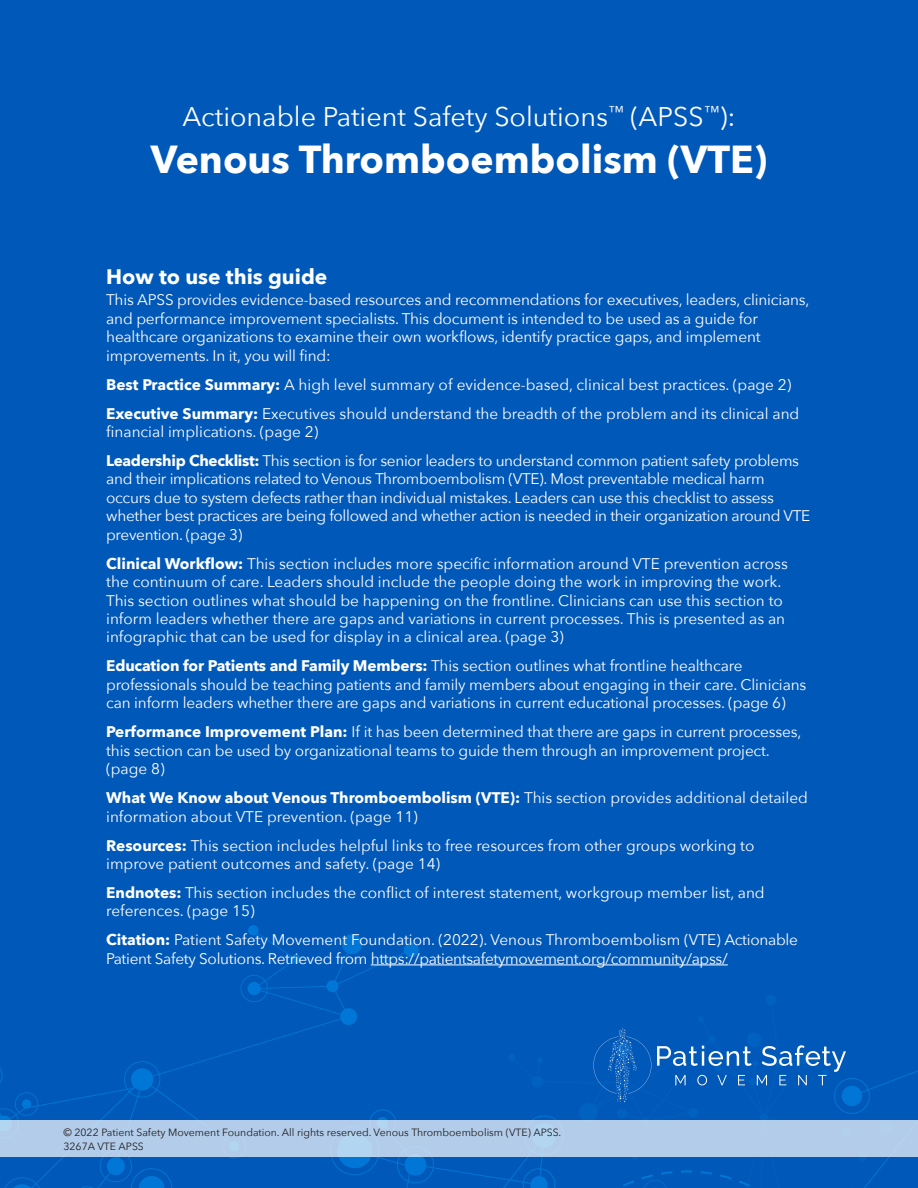
<style>
.page{position:relative;width:918px;height:1188px;background:#0058b8}
.page>*{position:absolute;margin:0;border:0;box-sizing:border-box;transform-origin:0 0}
.t1{font:700 39px "Avenir Next";color:#fff}
.t2{font:27px "Avenir Next";color:#fff}
.t3{font:700 21px "Avenir Next";color:#fff}
.Body_text{font:15.3px/18.5px "Avenir Next";letter-spacing:-.01em;color:#fff}
.t4{font:10.5px "Avenir Next";color:#231f20}
.s1{font-weight:700}
</style>
<div class="page">
<svg style="left:0;top:925px;width:918px;height:263px"></svg>
<div style="left:0;top:1120px;width:918px;height:37px;background:#b2cce9"></div>
<p class="t2" style="left:182px;top:94px;width:555px">Actionable Patient Safety Solutions<sup>™</sup> (APSS<sup>™</sup>):</p>
<p class="t1" style="left:151px;top:125px;width:618px">Venous Thromboembolism (VTE)</p>
<p class="t3" style="left:106px;top:258px;width:223px">How to use this guide</p>
<p class="Body_text" style="left:106px;top:290px;width:705px">This APSS provides evidence-based resources and recommendations for executives, leaders, clinicians, and performance improvement specialists. This document is intended to be used as a guide for healthcare organizations to examine their own workflows, identify practice gaps, and implement improvements. In it, you will find:</p>
<p class="Body_text" style="left:106px;top:374px;width:687px"><span class="s1">Best Practice Summary:</span> A high level summary of evidence-based, clinical best practices. (page 2)</p>
<p class="Body_text" style="left:106px;top:403px;width:695px"><span class="s1">Executive Summary:</span> Executives should understand the breadth of the problem and its clinical and financial implications. (page 2)</p>
<p class="Body_text" style="left:106px;top:451px;width:706px"><span class="s1">Leadership Checklist:</span> This section is for senior leaders to understand common patient safety problems and their implications related to Venous Thromboembolism (VTE). Most preventable medical harm occurs due to system defects rather than individual mistakes. Leaders can use this checklist to assess whether best practices are being followed and whether action is needed in their organization around VTE prevention. (page 3)</p>
<p class="Body_text" style="left:106px;top:553px;width:683px"><span class="s1">Clinical Workflow:</span> This section includes more specific information around VTE prevention across the continuum of care. Leaders should include the people doing the work in improving the work.<br>This section outlines what should be happening on the frontline. Clinicians can use this section to inform leaders whether there are gaps and variations in current processes. This is presented as an infographic that can be used for display in a clinical area. (page 3)</p>
<p class="Body_text" style="left:106px;top:656px;width:702px"><span class="s1">Education for Patients and Family Members:</span> This section outlines what frontline healthcare professionals should be teaching patients and family members about engaging in their care. Clinicians can inform leaders whether there are gaps and variations in current educational processes. (page 6)</p>
<p class="Body_text" style="left:106px;top:722px;width:697px"><span class="s1">Performance Improvement Plan:</span> If it has been determined that there are gaps in current processes, this section can be used by organizational teams to guide them through an improvement project. (page 8)</p>
<p class="Body_text" style="left:106px;top:788px;width:703px"><span class="s1">What We Know about Venous Thromboembolism (VTE):</span> This section provides additional detailed information about VTE prevention. (page 11)</p>
<p class="Body_text" style="left:106px;top:835px;width:650px"><span class="s1">Resources:</span> This section includes helpful links to free resources from other groups working to improve patient outcomes and safety. (page 14)</p>
<p class="Body_text" style="left:106px;top:883px;width:660px"><span class="s1">Endnotes:</span> This section includes the conflict of interest statement, workgroup member list, and references. (page 15)</p>
<p class="Body_text" style="left:106px;top:930px;width:693px"><span class="s1">Citation:</span> Patient Safety Movement Foundation. (2022). Venous Thromboembolism (VTE) Actionable<br>Patient Safety Solutions. Retrieved from https://patientsafetymovement.org/community/apss/</p>
<p class="t4" style="left:63px;top:1123px;width:499px">© 2022 Patient Safety Movement Foundation. All rights reserved. Venous Thromboembolism (VTE) APSS.</p>
<p class="t4" style="left:63px;top:1137px;width:82px">3267A VTE APSS</p>
</div>
